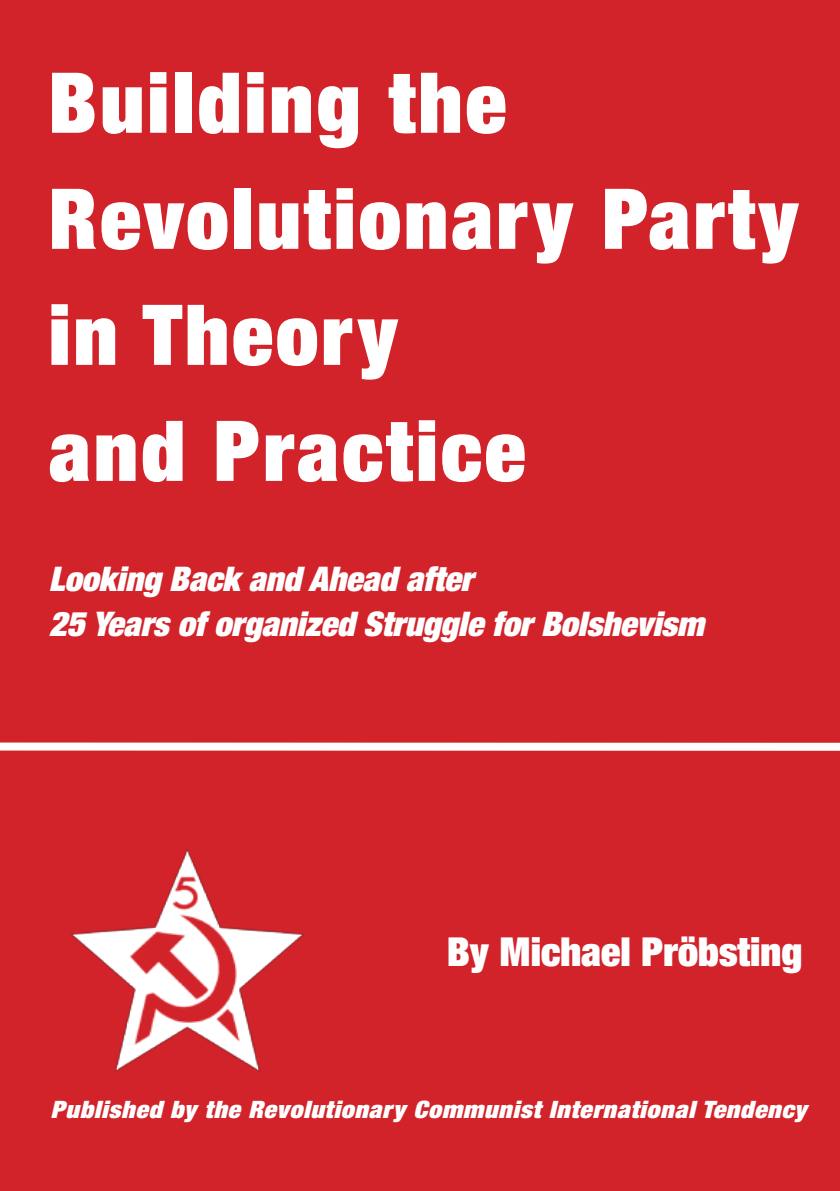
<style>
.page{position:relative;width:840px;height:1191px;background:#fff}
.page>*{position:absolute;margin:0;border:0;box-sizing:border-box;transform-origin:0 0}
.t1{font:900 condensed 84px/116px "Helvetica Neue LT Std";letter-spacing:.04em;color:#fff}
.t2{font:900 condensed 40px "Helvetica Neue LT Std";color:#fff}
.t3{font:italic 900 condensed 34px/45.6px "Helvetica Neue LT Std";color:#fff}
.t4{font:italic 900 condensed 24px "Helvetica Neue LT Std";letter-spacing:.03em;color:#fff;scale:1.07 1}
</style>
<div class="page">
<div style="left:0;top:1px;width:839px;height:1190px;background:#d2232a"></div>
<div style="left:0;top:742px;width:839px;height:9px;background:#fff"></div>
<img style="left:71px;top:849px;width:233px;height:223px">
<h1 class="t1" style="left:49px;top:43px;width:751px">Building the<br>Revolutionary Party in Theory<br>and Practice</h1>
<p class="t3" style="left:49px;top:555px;width:656px">Looking Back and Ahead after<br>25 Years of organized Struggle for Bolshevism</p>
<p class="t2" style="left:447px;top:926px;width:356px">By Michael Pröbsting</p>
<p class="t4" style="left:50px;top:1094px;width:707px">Published by the Revolutionary Communist International Tendency</p>
</div>
